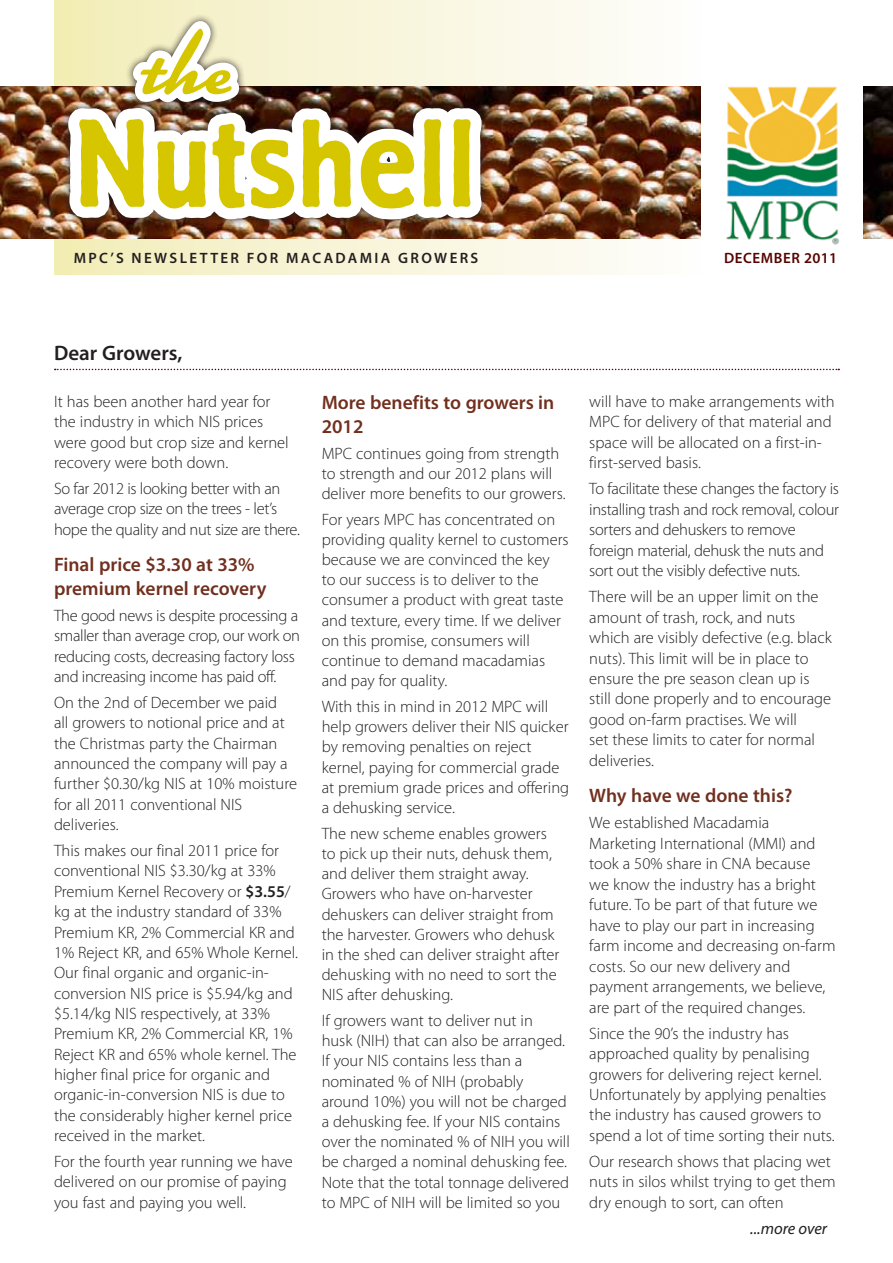
<style>
.page{position:relative;width:893px;height:1263px;background:#fff}
.page>*{position:absolute;margin:0;border:0;box-sizing:border-box;transform-origin:0 0}
.t1{font:500 123.45px "Berliner Grotesk";letter-spacing:.01em;color:#d5c600}
.t2{font:91.2px "Kinescope";color:#d5c600}
.t3{font:600 21px "Myriad Pro";color:#231f20}
.t4{font:600 19.5px/24px "Myriad Pro";color:#71301f}
.t5{font:300 16.5px/20.4px "Myriad Pro";color:#231f20}
.t6{font:300 16.5px/20.4px "Myriad Pro";letter-spacing:-.02em;color:#231f20}
.t7{font:italic 16.5px "Myriad Pro";letter-spacing:-.005em;color:#231f20}
.t8{font:600 15px "Myriad Pro";letter-spacing:.155em;color:#231f20}
.t9{font:600 15px "Myriad Pro";letter-spacing:.04em;color:#570300}
.s1{font-weight:600}
</style>
<div class="page">
<div style="left:54px;top:0;width:648px;height:275px;background:linear-gradient(to right,#f2edb8,#fefdfe)"></div>
<img style="left:0;top:86px;width:893px;height:153px">
<svg style="left:55px;top:369px;width:784px;height:1px"></svg>
<div style="left:702px;top:41px;width:161px;height:234px;background:#fff"></div>
<img style="left:726px;top:86px;width:114px;height:159px">
<img style="left:48px;top:13px;width:445px;height:224px">
<h2 class="t2" style="left:142px;top:8px;width:92px">the</h2>
<h1 class="t1" style="left:74px;top:98px;width:404px">Nutshell</h1>
<p class="t8" style="left:74px;top:249px;width:406px">MPC’s new slet t er f or mac adamia grow ers</p>
<p class="t9" style="left:724px;top:249px;width:115px">DECEMBER 2011</p>
<p class="t3" style="left:54px;top:341px;width:130px">Dear Growers,</p>
<p class="t5" style="left:54px;top:391px;width:236px">It has been another hard year for the industry in which NIS prices were good but crop size and kernel recovery were both down.</p>
<p class="t6" style="left:54px;top:478px;width:247px">So far 2012 is looking better with an average crop size on the trees - let’s hope the quality and nut size are there.</p>
<p class="t4" style="left:54px;top:553px;width:214px">Final price $3.30 at 33% premium kernel recovery</p>
<p class="t6" style="left:54px;top:606px;width:248px">The good news is despite processing a smaller than average crop, our work on reducing costs, decreasing factory loss and increasing income has paid off.</p>
<p class="t5" style="left:54px;top:693px;width:245px">On the 2nd of December we paid<br>all growers to notional price and at the Christmas party the Chairman announced the company will pay a further $0.30/kg NIS at 10% moisture for all 2011 conventional NIS deliveries.</p>
<p class="t5" style="left:54px;top:841px;width:246px">This makes our final 2011 price for conventional NIS $3.30/kg at 33% Premium Kernel Recovery or <span class="s1">$3.55</span>/ kg at the industry standard of 33% Premium KR, 2% Commercial KR and 1% Reject KR, and 65% Whole Kernel.<br>Our final organic and organic-in&shy;conversion NIS price is $5.94/kg and $5.14/kg NIS respectively, at 33% Premium KR, 2% Commercial KR, 1% Reject KR and 65% whole kernel. The higher final price for organic and organic-in-conversion NIS is due to the considerably higher kernel price received in the market.</p>
<p class="t5" style="left:54px;top:1152px;width:240px">For the fourth year running we have delivered on our promise of paying you fast and paying you well.</p>
<p class="t4" style="left:322px;top:391px;width:234px">More benefits to growers in<br>2012</p>
<p class="t5" style="left:322px;top:443px;width:245px">MPC continues going from strength to strength and our 2012 plans will deliver more benefits to our growers.</p>
<p class="t5" style="left:322px;top:509px;width:249px">For years MPC has concentrated on providing quality kernel to customers because we are convinced the key<br>to our success is to deliver to the consumer a product with great taste and texture, every time. If we deliver on this promise, consumers will continue to demand macadamias and pay for quality.</p>
<p class="t5" style="left:322px;top:697px;width:249px">With this in mind in 2012 MPC will help growers deliver their NIS quicker by removing penalties on reject kernel, paying for commercial grade at premium grade prices and offering a dehusking service.</p>
<p class="t5" style="left:322px;top:823px;width:239px">The new scheme enables growers to pick up their nuts, dehusk them, and deliver them straight away.<br>Growers who have on-harvester dehuskers can deliver straight from the harvester. Growers who dehusk in the shed can deliver straight after dehusking with no need to sort the<br>NIS after dehusking.</p>
<p class="t5" style="left:322px;top:1011px;width:250px">If growers want to deliver nut in<br>husk (NIH) that can also be arranged.<br>If your NIS contains less than a nominated % of NIH (probably around 10%) you will not be charged a dehusking fee. If your NIS contains over the nominated % of NIH you will be charged a nominal dehusking fee.<br>Note that the total tonnage delivered to MPC of NIH will be limited so you</p>
<p class="t5" style="left:589px;top:391px;width:247px">will have to make arrangements with<br>MPC for delivery of that material and space will be allocated on a first-in&shy;first-served basis.</p>
<p class="t6" style="left:589px;top:479px;width:251px">To facilitate these changes the factory is installing trash and rock removal, colour sorters and dehuskers to remove foreign material, dehusk the nuts and sort out the visibly defective nuts.</p>
<p class="t5" style="left:589px;top:587px;width:244px">There will be an upper limit on the amount of trash, rock, and nuts which are visibly defective (e.g. black nuts). This limit will be in place to ensure the pre season clean up is still done properly and to encourage good on-farm practises. We will<br>set these limits to cater for normal deliveries.</p>
<p class="t4" style="left:589px;top:784px;width:205px">Why have we done this?</p>
<p class="t5" style="left:589px;top:813px;width:248px">We established Macadamia<br>Marketing International (MMI) and took a 50% share in CNA because<br>we know the industry has a bright future. To be part of that future we have to play our part in increasing farm income and decreasing on-farm costs. So our new delivery and payment arrangements, we believe, are part of the required changes.</p>
<p class="t5" style="left:589px;top:1023px;width:247px">Since the 90’s the industry has approached quality by penalising growers for delivering reject kernel.<br>Unfortunately by applying penalties the industry has caused growers to spend a lot of time sorting their nuts.</p>
<p class="t5" style="left:589px;top:1151px;width:248px">Our research shows that placing wet nuts in silos whilst trying to get them dry enough to sort, can often</p>
<p class="t7" style="left:750px;top:1219px;width:78px">...more over</p>
</div>
